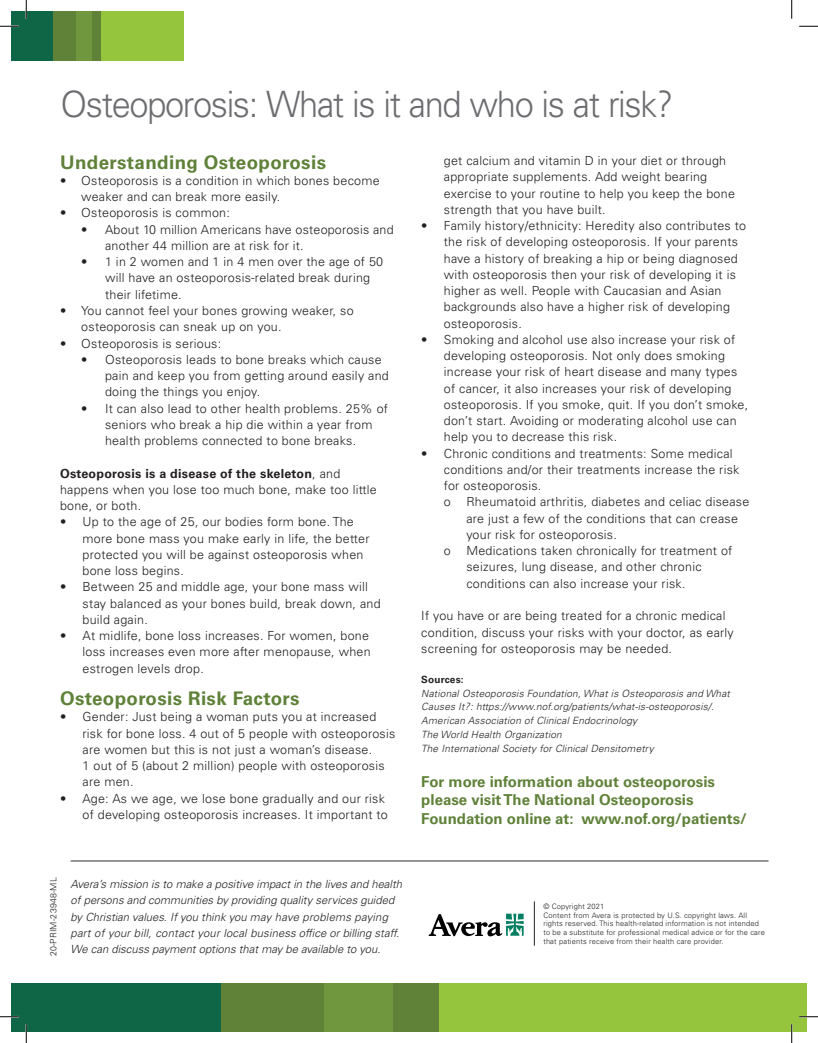
<style>
.page{position:relative;width:818px;height:1043px;background:#fff}
.page>*{position:absolute;margin:0;border:0;box-sizing:border-box;transform-origin:0 0}
.t1{font:300 36.25px "Univers";letter-spacing:-.04em;color:#6c6d70;scale:.95 1}
.t2{font:700 18.75px "Univers LT Std";letter-spacing:.02em;color:#5f8138}
.t3{font:700 15px/18.8px "Univers LT Std";color:#5f8138}
.t4{font:300 12.5px/16.2px "Univers";letter-spacing:.02em;color:#231f20}
.t5{font:700 12.5px "Univers LT Std";letter-spacing:.02em;color:#231f20}
.t6{font:italic 300 11.25px/16.2px "Univers LT Std";color:#231f20}
.t7{font:italic 300 10px/13.8px "Univers LT Std";letter-spacing:.02em;color:#231f20}
.t8{font:700 10px "Univers LT Std";letter-spacing:.02em;color:#231f20}
.t9{font:300 8.75px "Univers";letter-spacing:.02em;color:#231f20}
.t10{font:300 7.5px/8.8px "Univers";letter-spacing:.02em;color:#231f20}
.s1{font-family:"Univers";font-weight:300}
</style>
<div class="page">
<div style="left:11px;top:982px;width:210px;height:49px;background:#0e6647"></div>
<div style="left:221px;top:982px;width:103px;height:49px;background:#5f8138"></div>
<div style="left:392px;top:982px;width:47px;height:49px;background:#5f8138"></div>
<div style="left:324px;top:982px;width:68px;height:49px;background:#70963e"></div>
<div style="left:439px;top:982px;width:367px;height:49px;background:#95c53c"></div>
<div style="left:11px;top:11px;width:42px;height:49px;background:#0e6647"></div>
<div style="left:53px;top:11px;width:23px;height:49px;background:#5f8138"></div>
<div style="left:91px;top:11px;width:11px;height:49px;background:#5f8138"></div>
<div style="left:76px;top:11px;width:15px;height:49px;background:#70963e"></div>
<div style="left:102px;top:11px;width:82px;height:49px;background:#95c53c"></div>
<svg style="left:523px;top:913px;width:1px;height:23px"></svg>
<svg style="left:428px;top:913px;width:95px;height:23px"></svg>
<hr style="left:534px;top:901px;width:1px;height:44px;background:#231f20">
<hr style="left:71px;top:860px;width:697px;height:1px;background:#57585a">
<svg style="left:0;top:25px;width:19px;height:2px"></svg>
<svg style="left:799px;top:25px;width:19px;height:2px"></svg>
<svg style="left:0;top:1015px;width:19px;height:2px"></svg>
<svg style="left:799px;top:1015px;width:19px;height:2px"></svg>
<svg style="left:25px;top:0;width:2px;height:19px"></svg>
<svg style="left:25px;top:1024px;width:2px;height:18px"></svg>
<svg style="left:791px;top:0;width:1px;height:19px"></svg>
<svg style="left:790px;top:1024px;width:2px;height:18px"></svg>
<p class="t1" style="left:60px;top:82px;width:646px">Osteoporosis: What is it and who is at risk?</p>
<p class="t2" style="left:60px;top:151px;width:267px">Understanding Osteoporosis</p>
<p class="t4" style="left:81px;top:172px;width:300px;text-indent:-21px">• Osteoporosis is a condition in which bones become weaker and can break more easily.</p>
<p class="t4" style="left:60px;top:205px;width:171px">• Osteoporosis is common:</p>
<p class="t4" style="left:105px;top:221px;width:290px;text-indent:-24px">• About 10 million Americans have osteoporosis and another 44 million are at risk for it.</p>
<p class="t4" style="left:105px;top:254px;width:280px;text-indent:-24px">• 1 in 2 women and 1 in 4 men over the age of 50 will have an osteoporosis-related break during their lifetime.</p>
<p class="t4" style="left:60px;top:302px;width:295px">• You cannot feel your bones growing weaker, so</p>
<p class="t4" style="left:81px;top:319px;width:202px">osteoporosis can sneak up on you.</p>
<p class="t4" style="left:60px;top:335px;width:163px">• Osteoporosis is serious:</p>
<p class="t4" style="left:105px;top:351px;width:285px;text-indent:-24px">• Osteoporosis leads to bone breaks which cause pain and keep you from getting around easily and doing the things you enjoy.</p>
<p class="t4" style="left:105px;top:400px;width:284px;text-indent:-24px">• It can also lead to other health problems. 25% of seniors who break a hip die within a year from health problems connected to bone breaks.</p>
<p class="t5" style="left:60px;top:466px;width:282px">Osteoporosis is a disease of the skeleton<span class="s1">, and</span></p>
<p class="t4" style="left:60px;top:481px;width:318px">happens when you lose too much bone, make too little bone, or both.</p>
<p class="t4" style="left:60px;top:514px;width:295px">• Up to the age of 25, our bodies form bone. The</p>
<p class="t4" style="left:82px;top:530px;width:288px">more bone mass you make early in life, the better protected you will be against osteoporosis when</p>
<p class="t4" style="left:82px;top:562px;width:103px">bone loss begins.</p>
<p class="t4" style="left:60px;top:579px;width:309px">• Between 25 and middle age, your bone mass will</p>
<p class="t4" style="left:82px;top:595px;width:299px">stay balanced as your bones build, break down, and build again.</p>
<p class="t4" style="left:60px;top:627px;width:310px">• At midlife, bone loss increases. For women, bone</p>
<p class="t4" style="left:82px;top:644px;width:290px">loss increases even more after menopause, when estrogen levels drop.</p>
<p class="t2" style="left:60px;top:687px;width:241px">Osteoporosis Risk Factors</p>
<p class="t4" style="left:82px;top:709px;width:314px;text-indent:-22px">• Gender: Just being a woman puts you at increased risk for bone loss. 4 out of 5 people with osteoporosis are women but this is not just a woman’s disease.</p>
<p class="t4" style="left:82px;top:757px;width:304px">1 out of 5 (about 2 million) people with osteoporosis are men.</p>
<p class="t4" style="left:60px;top:790px;width:329px;text-align:right">• Age: As we age, we lose bone gradually and our risk of developing osteoporosis increases. It important to</p>
<p class="t4" style="left:444px;top:152px;width:284px">get calcium and vitamin D in your diet or through</p>
<p class="t4" style="left:444px;top:169px;width:265px">appropriate supplements. Add weight bearing</p>
<p class="t4" style="left:444px;top:185px;width:293px">exercise to your routine to help you keep the bone strength that you have built.</p>
<p class="t4" style="left:444px;top:217px;width:304px;text-indent:-22px">• Family history/ethnicity: Heredity also contributes to the risk of developing osteoporosis. If your parents have a history of breaking a hip or being diagnosed with osteoporosis then your risk of developing it is higher as well. People with Caucasian and Asian</p>
<p class="t4" style="left:444px;top:299px;width:287px">backgrounds also have a higher risk of developing osteoporosis.</p>
<p class="t4" style="left:444px;top:331px;width:295px;text-indent:-22px">• Smoking and alcohol use also increase your risk of developing osteoporosis. Not only does smoking increase your risk of heart disease and many types</p>
<p class="t4" style="left:444px;top:380px;width:306px">of cancer, it also increases your risk of developing osteoporosis. If you smoke, quit. If you don’t smoke, don’t start. Avoiding or moderating alcohol use can help you to decrease this risk.</p>
<p class="t4" style="left:444px;top:445px;width:297px;text-indent:-22px">• Chronic conditions and treatments: Some medical conditions and/or their treatments increase the risk for osteoporosis.</p>
<p class="t4" style="left:466px;top:494px;width:284px;text-indent:-22px">o Rheumatoid arthritis, diabetes and celiac disease are just a few of the conditions that can crease your risk for osteoporosis.</p>
<p class="t4" style="left:466px;top:542px;width:267px;text-indent:-22px">o Medications taken chronically for treatment of seizures, lung disease, and other chronic</p>
<p class="t4" style="left:466px;top:575px;width:221px">conditions can also increase your risk.</p>
<p class="t4" style="left:421px;top:607px;width:306px">If you have or are being treated for a chronic medical</p>
<p class="t4" style="left:421px;top:624px;width:314px">condition, discuss your risks with your doctor, as early</p>
<p class="t4" style="left:421px;top:640px;width:252px">screening for osteoporosis may be needed.</p>
<p class="t8" style="left:421px;top:673px;width:44px">Sources:</p>
<p class="t7" style="left:421px;top:686px;width:310px">National Osteoporosis Foundation, What is Osteoporosis and What<br>Causes It?: https://www.nof.org/patients/what-is-osteoporosis/.</p>
<p class="t7" style="left:421px;top:713px;width:217px">American Association of Clinical Endocrinology</p>
<p class="t7" style="left:421px;top:727px;width:142px">The World Health Organization</p>
<p class="t7" style="left:421px;top:741px;width:234px">The International Society for Clinical Densitometry</p>
<p class="t3" style="left:421px;top:772px;width:295px">For more information about osteoporosis please visit The National Osteoporosis</p>
<p class="t3" style="left:421px;top:809px;width:327px">Foundation online at: www.nof.org/patients/</p>
<p class="t9" style="left:48px;top:956px;width:80px;rotate:-90deg">20-PRIM-23948-ML</p>
<p class="t6" style="left:71px;top:876px;width:333px">Avera’s mission is to make a positive impact in the lives and health of persons and communities by providing quality services guided by Christian values. If you think you may have problems paying part of your bill, contact your local business office or billing staff.<br>We can discuss payment options that may be available to you.</p>
<p class="t10" style="left:543px;top:901px;width:63px">© Copyright 2021</p>
<p class="t10" style="left:543px;top:910px;width:223px">Content from Avera is protected by U.S. copyright laws. All rights reserved. This health-related information is not intended to be a substitute for professional medical advice or for the care that patients receive from their health care provider.</p>
</div>
